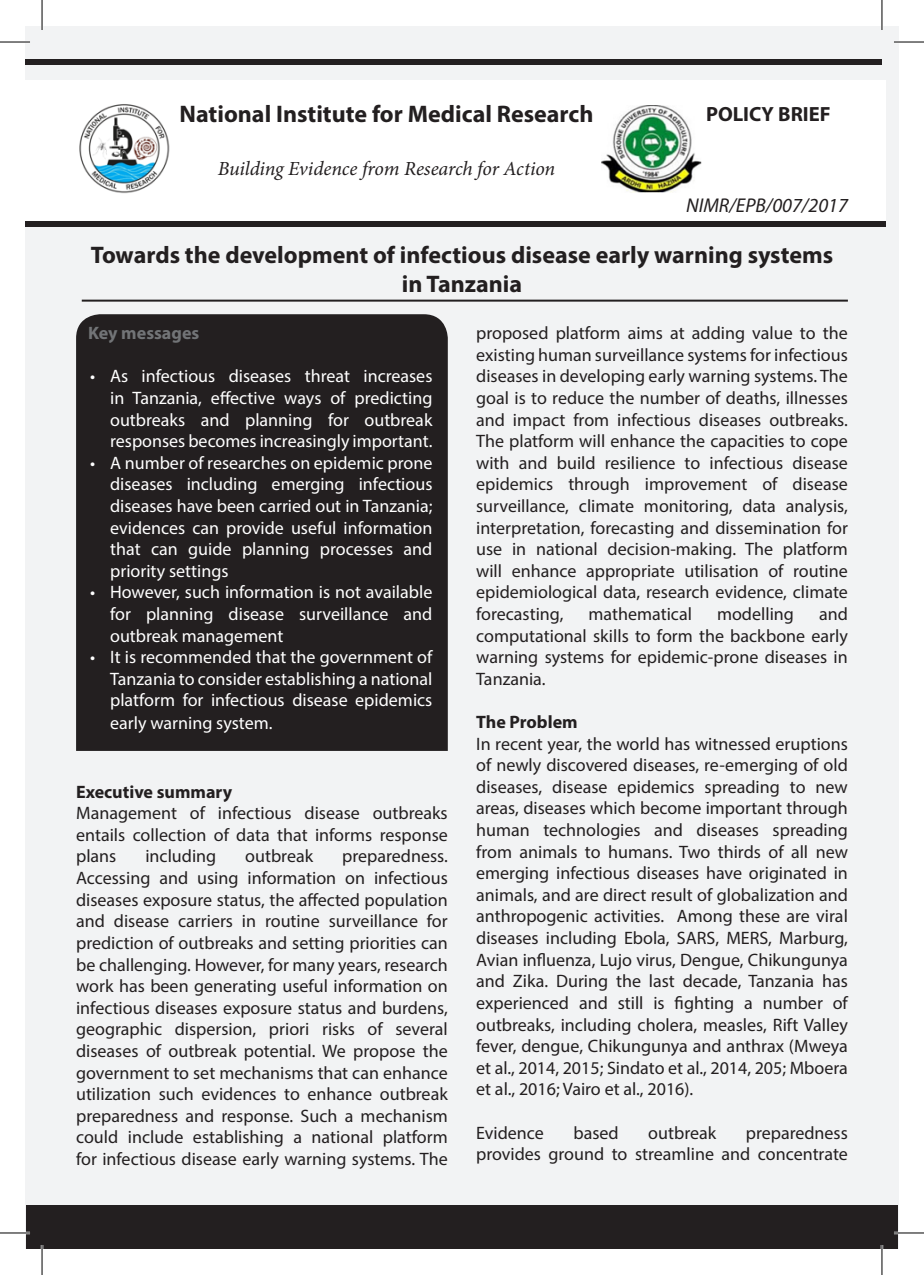
<style>
.page{position:relative;width:924px;height:1275px;background:#fff}
.page>*{position:absolute;margin:0;border:0;box-sizing:border-box;transform-origin:0 0}
.t1{font:700 24px "Myriad Pro";color:#231f20}
.t2{font:700 20.6px "Myriad Pro";color:#231f20}
.t3{font:italic 20px "Minion Pro";letter-spacing:-.01em;color:#231f20}
.t4{font:italic 20px "Myriad Pro";color:#231f20}
.t5{font:18px/21.6px "Myriad Pro";color:#231f20;text-align:justify}
.t6{font:18px/21.6px "Myriad Pro";color:#fff;text-align:justify}
.t7{font:700 18px "Myriad Pro";color:#231f20}
.t8{font:700 18px "Myriad Pro";color:#727477}
</style>
<div class="page">
<div style="left:25px;top:26px;width:873px;height:1223px;background:#f2f3f4"></div>
<div style="left:76px;top:314px;width:371px;height:437px;background:#231f20"></div>
<div style="left:25px;top:80px;width:860px;height:145px;background:#fff"></div>
<img style="left:601px;top:105px;width:99px;height:88px">
<img style="left:79px;top:104px;width:91px;height:90px">
<div style="left:25px;top:59px;width:856px;height:5px;background:#231f20"></div>
<div style="left:25px;top:221px;width:860px;height:6px;background:#231f20"></div>
<div style="left:26px;top:1205px;width:871px;height:44px;background:#231f20"></div>
<hr style="left:82px;top:300px;width:765px;height:2px;background:#231f20">
<hr style="left:0;top:41px;width:30px;height:2px;background:#fff">
<hr style="left:893px;top:41px;width:30px;height:2px;background:#fff">
<hr style="left:0;top:1231px;width:30px;height:3px;background:#fff">
<hr style="left:893px;top:1231px;width:30px;height:3px;background:#fff">
<hr style="left:41px;top:0;width:2px;height:30px;background:#fff">
<hr style="left:41px;top:1245px;width:2px;height:30px;background:#fff">
<hr style="left:880px;top:0;width:2px;height:30px;background:#fff">
<hr style="left:880px;top:1245px;width:2px;height:30px;background:#fff">
<hr style="left:0;top:42px;width:30px;height:1px;background:#000">
<hr style="left:893px;top:42px;width:30px;height:1px;background:#000">
<hr style="left:0;top:1232px;width:30px;height:1px;background:#000">
<hr style="left:893px;top:1232px;width:30px;height:1px;background:#000">
<hr style="left:42px;top:0;width:1px;height:30px;background:#000">
<hr style="left:42px;top:1245px;width:1px;height:30px;background:#000">
<hr style="left:881px;top:0;width:1px;height:30px;background:#000">
<hr style="left:881px;top:1245px;width:1px;height:30px;background:#000">
<p class="t1" style="left:179px;top:99px;width:415px">National Institute for Medical Research</p>
<p class="t2" style="left:705px;top:101px;width:126px">POLICY BRIEF</p>
<p class="t3" style="left:218px;top:155px;width:339px">Building Evidence from Research for Action</p>
<p class="t4" style="left:685px;top:193px;width:163px">NIMR/EPB/007/2017</p>
<p class="t1" style="left:91px;top:239px;width:743px">Towards the development of infectious disease early warning systems</p>
<p class="t1" style="left:401px;top:268px;width:122px">in Tanzania</p>
<p class="t8" style="left:88px;top:321px;width:113px">Key messages</p>
<p class="t6" style="left:110px;top:365px;width:324px;text-indent:-20px">• As infectious diseases threat increases in Tanzania, effective ways of predicting outbreaks and planning for outbreak responses becomes increasingly important.</p>
<p class="t6" style="left:110px;top:451px;width:324px;text-indent:-20px">• A number of researches on epidemic prone diseases including emerging infectious diseases have been carried out in Tanzania; evidences can provide useful information that can guide planning processes and priority settings</p>
<p class="t6" style="left:110px;top:581px;width:324px;text-indent:-20px">• However, such information is not available for planning disease surveillance and outbreak management</p>
<p class="t6" style="left:110px;top:646px;width:323px;text-indent:-20px">• It is recommended that the government of Tanzania to consider establishing a national platform for infectious disease epidemics early warning system.</p>
<p class="t7" style="left:76px;top:780px;width:157px">Executive summary</p>
<p class="t5" style="left:76px;top:802px;width:373px">Management of infectious disease outbreaks entails collection of data that informs response plans</p>
<p class="t5" style="left:76px;top:845px;width:373px;text-indent:266px">preparedness.<br>Accessing and using information on infectious diseases exposure status, the affected population and disease carriers in routine surveillance for prediction of outbreaks and setting priorities can be challenging. However, for many years, research work has been generating useful information on infectious diseases exposure status and burdens, geographic dispersion, priori risks of several diseases of outbreak potential. We propose the government to set mechanisms that can enhance utilization such evidences to enhance outbreak preparedness and response. Such a mechanism could include establishing a national platform for infectious disease early warning systems. The</p>
<p class="t5" style="left:145px;top:845px;width:72px">including</p>
<p class="t5" style="left:245px;top:845px;width:69px">outbreak</p>
<p class="t5" style="left:476px;top:322px;width:373px">proposed platform aims at adding value to the existing human surveillance systems for infectious diseases in developing early warning systems. The goal is to reduce the number of deaths, illnesses and impact from infectious diseases outbreaks.<br>The platform will enhance the capacities to cope with and build resilience to infectious disease epidemics through improvement of disease surveillance, climate monitoring, data analysis, interpretation, forecasting and dissemination for use in national decision-making. The platform will enhance appropriate utilisation of routine epidemiological data, research evidence, climate forecasting,</p>
<p class="t5" style="left:476px;top:603px;width:373px;text-indent:343px">and computational skills to form the backbone early warning systems for epidemic-prone diseases in Tanzania.</p>
<p class="t7" style="left:476px;top:710px;width:103px">The Problem</p>
<p class="t5" style="left:476px;top:732px;width:373px">In recent year, the world has witnessed eruptions of newly discovered diseases, re-emerging of old diseases, disease epidemics spreading to new areas, diseases which become important through human technologies and diseases spreading from animals to humans. Two thirds of all new emerging infectious diseases have originated in animals, and are direct result of globalization and anthropogenic activities. Among these are viral diseases including Ebola, SARS, MERS, Marburg, Avian influenza, Lujo virus, Dengue, Chikungunya and Zika. During the last decade, Tanzania has experienced and still is fighting a number of outbreaks, including cholera, measles, Rift Valley fever, dengue, Chikungunya and anthrax (Mweya et al., 2014, 2015; Sindato et al., 2014, 205; Mboera et al., 2016; Vairo et al., 2016).</p>
<p class="t5" style="left:476px;top:1121px;width:69px">Evidence</p>
<p class="t5" style="left:573px;top:1121px;width:47px">based</p>
<p class="t5" style="left:648px;top:1121px;width:69px">outbreak</p>
<p class="t5" style="left:588px;top:603px;width:105px">mathematical</p>
<p class="t5" style="left:716px;top:603px;width:78px">modelling</p>
<p class="t5" style="left:476px;top:1121px;width:373px;text-align:right">preparedness<br>provides ground to streamline and concentrate</p>
</div>
